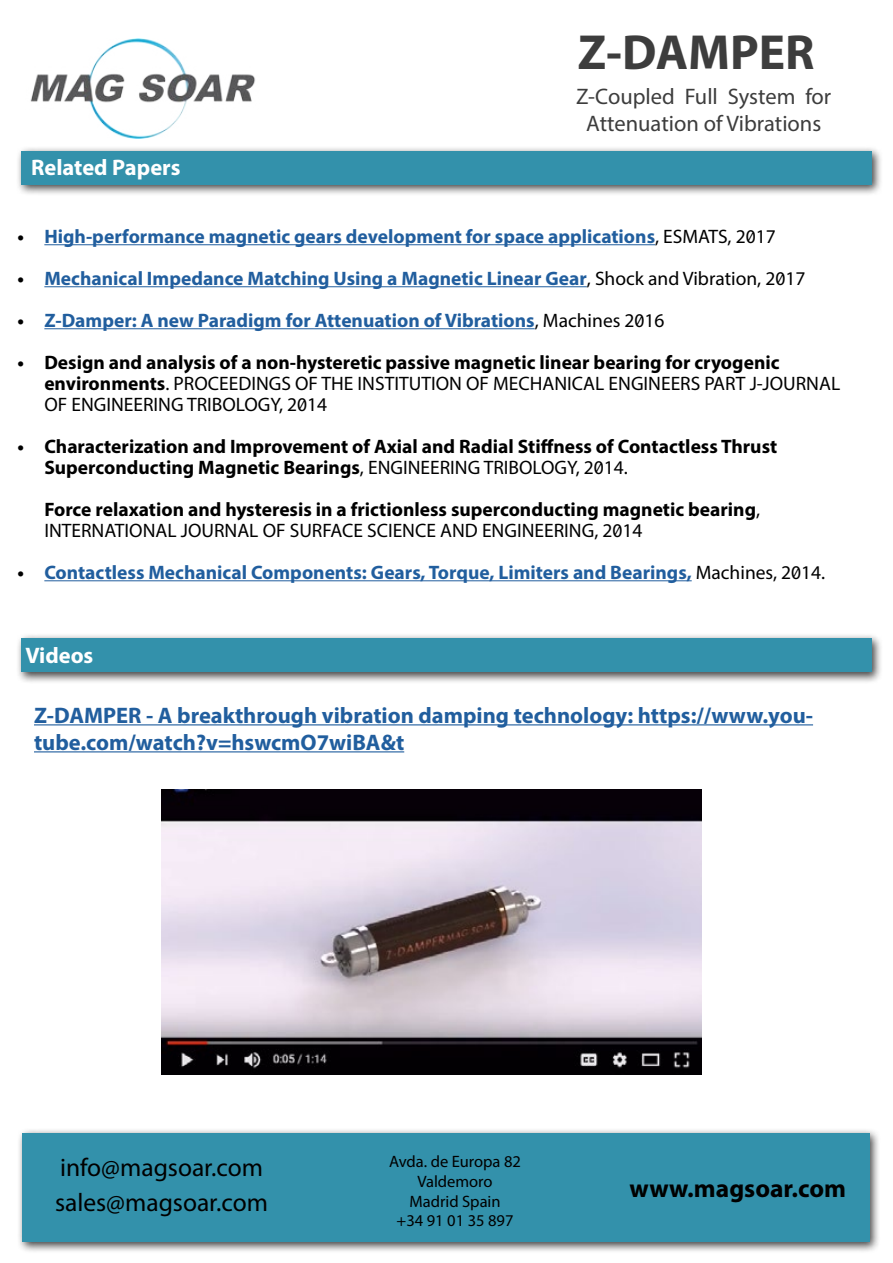
<style>
.page{position:relative;width:893px;height:1263px;background:#fff}
.page>*{position:absolute;margin:0;border:0;box-sizing:border-box;transform-origin:0 0}
.t1{font:700 49.5px "Myriad Pro";color:#3d3d3d}
.t2{font:25.5px "Myriad Pro";color:#000}
.t3{font:700 25.5px "Myriad Pro";color:#000}
.t4{font:700 22.5px/27px "Myriad Pro";color:#215e9e}
.t5{font:22.5px/27px "Myriad Pro";color:#3d3d3d;text-align:center}
.t6{font:700 22.5px "Myriad Pro";color:#fff}
.t7{font:700 19.5px "Myriad Pro";color:#215e9e}
.t8{font:700 19.5px/21px "Myriad Pro";color:#000}
.t9{font:19.5px/21px "Myriad Pro";color:#000}
.t10{font:16.5px/19.8px "Myriad Pro";color:#000;text-align:center}
.s1{color:#000}
.s2{font-weight:400;color:#000}
.s3{font-weight:700}
.s4{font-weight:400}
</style>
<div class="page">
<div style="left:17px;top:1128px;width:864px;height:126px;background:#000;opacity:.75"></div>
<div style="left:22px;top:1133px;width:848px;height:109px;background:#3391ab"></div>
<img style="left:30px;top:38px;width:225px;height:100px">
<div style="left:16px;top:145px;width:867px;height:51px;background:#000;opacity:.75"></div>
<div style="left:21px;top:151px;width:851px;height:34px;background:#3391ab"></div>
<hr style="left:34px;top:724px;width:779px;height:1px;background:#215e9e">
<hr style="left:34px;top:751px;width:370px;height:1px;background:#215e9e">
<hr style="left:44px;top:244px;width:611px;height:1px;background:#215e9e">
<hr style="left:44px;top:286px;width:543px;height:1px;background:#215e9e">
<hr style="left:44px;top:328px;width:491px;height:1px;background:#215e9e">
<hr style="left:44px;top:580px;width:648px;height:1px;background:#215e9e">
<div style="left:16px;top:633px;width:867px;height:50px;background:#000;opacity:.75"></div>
<div style="left:21px;top:638px;width:851px;height:34px;background:#3391ab"></div>
<img style="left:162px;top:790px;width:540px;height:284px">
<p class="t6" style="left:31px;top:153px;width:151px">Related Papers</p>
<h1 class="t1" style="left:578px;top:20px;width:238px">Z-DAMPER</h1>
<p class="t5" style="left:576px;top:83px;width:257px">Z-Coupled Full System for<br>Attenuation of Vibrations</p>
<p class="t7" style="left:17px;top:223px;width:760px"><span class="s1">•</span> High-performance magnetic gears development for space applications<span class="s2">, ESMATS, 2017</span></p>
<p class="t7" style="left:17px;top:265px;width:789px"><span class="s1">•</span> Mechanical Impedance Matching Using a Magnetic Linear Gear<span class="s2">, Shock and Vibration, 2017</span></p>
<p class="t7" style="left:17px;top:308px;width:649px"><span class="s1">•</span> Z-Damper: A new Paradigm for Attenuation of Vibrations<span class="s2">, Machines 2016</span></p>
<p class="t9" style="left:44px;top:351px;width:797px;text-indent:-27px"><span class="s3">• Design and analysis of a non-hysteretic passive magnetic linear bearing for cryogenic environments</span>. PROCEEDINGS OF THE INSTITUTION OF MECHANICAL ENGINEERS PART J-JOURNAL<br>OF ENGINEERING TRIBOLOGY, 2014</p>
<p class="t8" style="left:44px;top:435px;width:734px;text-indent:-27px">• Characterization and Improvement of Axial and Radial Stiffness of Contactless Thrust<br>Superconducting Magnetic Bearings<span class="s4">, ENGINEERING TRIBOLOGY, 2014.</span></p>
<p class="t8" style="left:44px;top:498px;width:717px">Force relaxation and hysteresis in a frictionless superconducting magnetic bearing<span class="s4">,<br>INTERNATIONAL JOURNAL OF SURFACE SCIENCE AND ENGINEERING, 2014</span></p>
<p class="t7" style="left:17px;top:560px;width:809px"><span class="s1">•</span> Contactless Mechanical Components: Gears, Torque, Limiters and Bearings, <span class="s2">Machines, 2014.</span></p>
<p class="t6" style="left:26px;top:641px;width:69px">Videos</p>
<p class="t4" style="left:34px;top:701px;width:780px">Z-DAMPER - A breakthrough vibration damping technology: https://www.you&shy;tube.com/watch?v=hswcmO7wiBA&amp;t</p>
<h2 class="t2" style="left:60px;top:1151px;width:205px">info@magsoar.com</h2>
<p class="t10" style="left:389px;top:1151px;width:133px">Avda. de Europa 82<br>Valdemoro<br>Madrid Spain<br>+34 91 01 35 897</p>
<h2 class="t2" style="left:55px;top:1186px;width:215px">sales@magsoar.com</h2>
<h2 class="t3" style="left:629px;top:1172px;width:218px">www.magsoar.com</h2>
</div>
